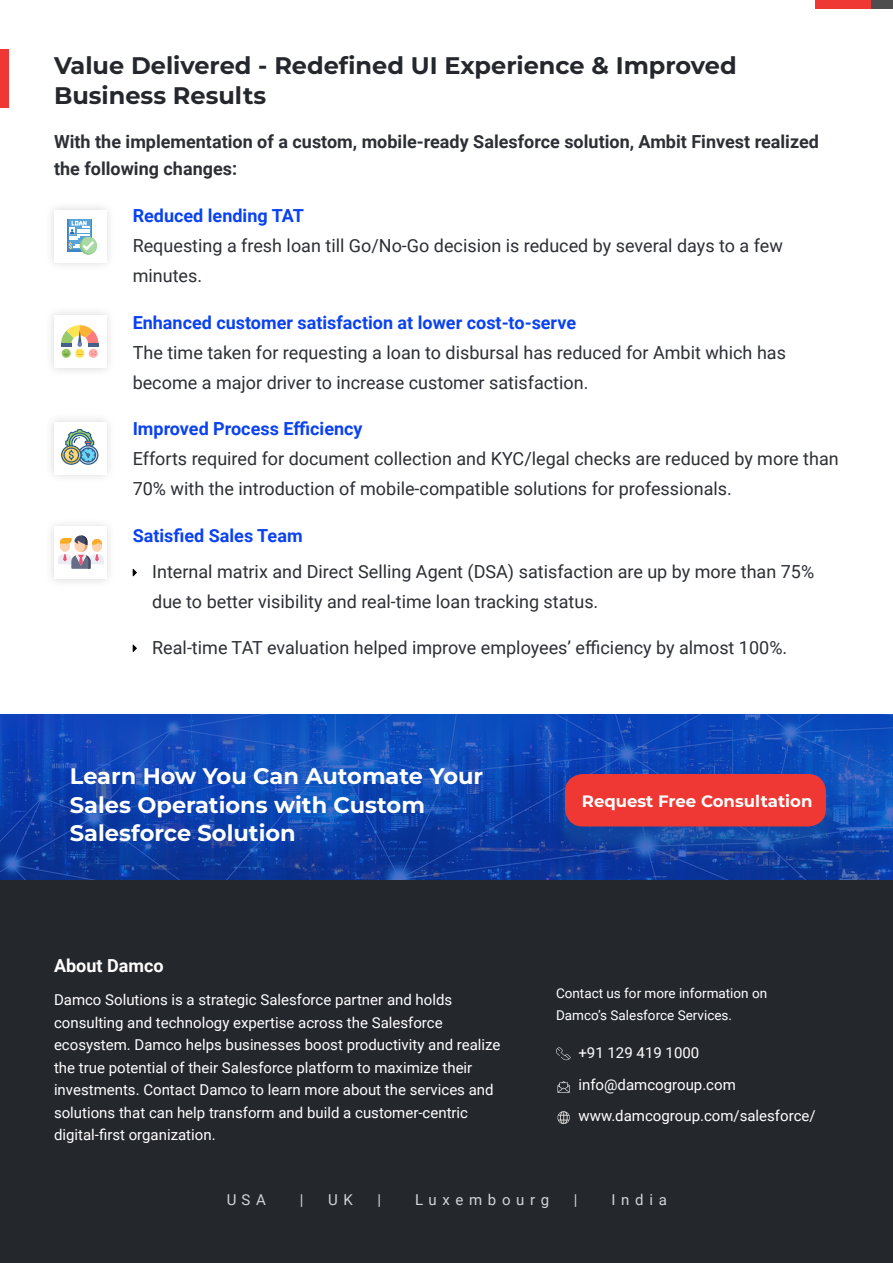
<style>
.page{position:relative;width:893px;height:1263px;background:#fff}
.page>*{position:absolute;margin:0;border:0;box-sizing:border-box;transform-origin:0 0}
.t1{font:700 24px/30px "Montserrat";color:#24272c}
.t2{font:700 22.5px/28.5px "Montserrat";color:#fff}
.t3{font:18px/30px "Roboto";color:#2c2f34}
.t4{font:700 18px "Roboto";color:#0a42f1}
.t5{font:700 18px/27px "Roboto";color:#2c2f34}
.t6{font:700 18px "Roboto";color:#fff}
.t7{font:700 16.5px "Montserrat";color:#fff}
.t8{font:15px/22.5px "Roboto";color:#fff}
.t9{font:15px "Roboto";letter-spacing:.38em;color:#fff}
.t10{font:13.5px/22.5px "Roboto";color:#fff}
</style>
<div class="page">
<div style="left:815px;top:0;width:56px;height:9px;background:#ef3834"></div>
<div style="left:871px;top:0;width:22px;height:9px;background:#4d4d4d"></div>
<div style="left:0;top:878px;width:893px;height:385px;background:#24272c"></div>
<svg style="left:556px;top:1047px;width:14px;height:13px"></svg>
<svg style="left:557px;top:1081px;width:13px;height:12px"></svg>
<svg style="left:557px;top:1111px;width:13px;height:13px"></svg>
<div style="left:0;top:50px;width:8px;height:58px;background:#ef3834"></div>
<img style="left:0;top:714px;width:893px;height:165px">
<div style="left:552px;top:776px;width:287px;height:78px;background:#215e9e;opacity:.35"></div>
<div style="left:565px;top:774px;width:261px;height:52px;background:#ef3834;border-radius:18px"></div>
<svg style="left:133px;top:644px;width:4px;height:8px"></svg>
<svg style="left:133px;top:569px;width:4px;height:7px"></svg>
<div style="left:44px;top:200px;width:72px;height:72px;background:#fafafa"></div>
<div style="left:54px;top:210px;width:52px;height:52px;background:#fff"></div>
<div style="left:44px;top:305px;width:72px;height:72px;background:#fafafa"></div>
<div style="left:54px;top:315px;width:52px;height:53px;background:#fff"></div>
<div style="left:44px;top:412px;width:72px;height:72px;background:#fafafa"></div>
<div style="left:54px;top:422px;width:52px;height:52px;background:#fff"></div>
<div style="left:44px;top:517px;width:72px;height:71px;background:#fafafa"></div>
<div style="left:54px;top:526px;width:52px;height:53px;background:#fff"></div>
<svg style="left:67px;top:219px;width:2px;height:32px"></svg>
<svg style="left:69px;top:219px;width:28px;height:35px"></svg>
<svg style="left:62px;top:349px;width:9px;height:9px"></svg>
<svg style="left:89px;top:349px;width:9px;height:9px"></svg>
<svg style="left:75px;top:349px;width:9px;height:9px"></svg>
<svg style="left:61px;top:325px;width:37px;height:31px"></svg>
<svg style="left:61px;top:429px;width:37px;height:36px"></svg>
<svg style="left:58px;top:535px;width:46px;height:34px"></svg>
<h1 class="t1" style="left:54px;top:50px;width:684px">Value Delivered - Redefined UI Experience &amp; Improved<br>Business Results</h1>
<p class="t5" style="left:54px;top:128px;width:766px">With the implementation of a custom, mobile-ready Salesforce solution, Ambit Finvest realized the following changes:</p>
<p class="t4" style="left:133px;top:203px;width:173px">Reduced lending TAT</p>
<p class="t3" style="left:133px;top:230px;width:652px">Requesting a fresh loan till Go/No-Go decision is reduced by several days to a few minutes.</p>
<p class="t4" style="left:133px;top:309px;width:445px">Enhanced customer satisfaction at lower cost-to-serve</p>
<p class="t3" style="left:133px;top:336px;width:655px">The time taken for requesting a loan to disbursal has reduced for Ambit which has become a major driver to increase customer satisfaction.</p>
<p class="t4" style="left:133px;top:416px;width:231px">Improved Process Efficiency</p>
<p class="t3" style="left:133px;top:443px;width:708px">Efforts required for document collection and KYC/legal checks are reduced by more than<br>70% with the introduction of mobile-compatible solutions for professionals.</p>
<p class="t4" style="left:133px;top:523px;width:171px">Satisfied Sales Team</p>
<p class="t3" style="left:152px;top:555px;width:663px">Internal matrix and Direct Selling Agent (DSA) satisfaction are up by more than 75% due to better visibility and real-time loan tracking status.</p>
<p class="t3" style="left:152px;top:632px;width:636px">Real-time TAT evaluation helped improve employees’ efficiency by almost 100%.</p>
<p class="t2" style="left:70px;top:761px;width:415px">Learn How You Can Automate Your<br>Sales Operations with Custom<br>Salesforce Solution</p>
<p class="t6" style="left:54px;top:953px;width:111px">About Damco</p>
<p class="t8" style="left:54px;top:988px;width:448px">Damco Solutions is a strategic Salesforce partner and holds consulting and technology expertise across the Salesforce ecosystem. Damco helps businesses boost productivity and realize the true potential of their Salesforce platform to maximize their investments. Contact Damco to learn more about the services and solutions that can help transform and build a customer-centric digital-first organization.</p>
<p class="t7" style="left:582px;top:790px;width:232px">Request Free Consultation</p>
<p class="t10" style="left:556px;top:981px;width:213px">Contact us for more information on<br>Damco’s Salesforce Services.</p>
<p class="t8" style="left:578px;top:1037px;width:239px;line-height:31.5px">+91 129 419 1000 info@damcogroup.com www.damcogroup.com/salesforce/</p>
<p class="t8" style="left:226px;top:1188px;width:41px">USA</p>
<p class="t8" style="left:300px;top:1188px;width:5px">|</p>
<p class="t8" style="left:328px;top:1188px;width:26px">U K</p>
<p class="t8" style="left:377px;top:1188px;width:5px">|</p>
<p class="t9" style="left:415px;top:1189px;width:136px">Luxembourg</p>
<p class="t8" style="left:574px;top:1188px;width:5px">|</p>
<p class="t8" style="left:611px;top:1188px;width:57px">India</p>
</div>
